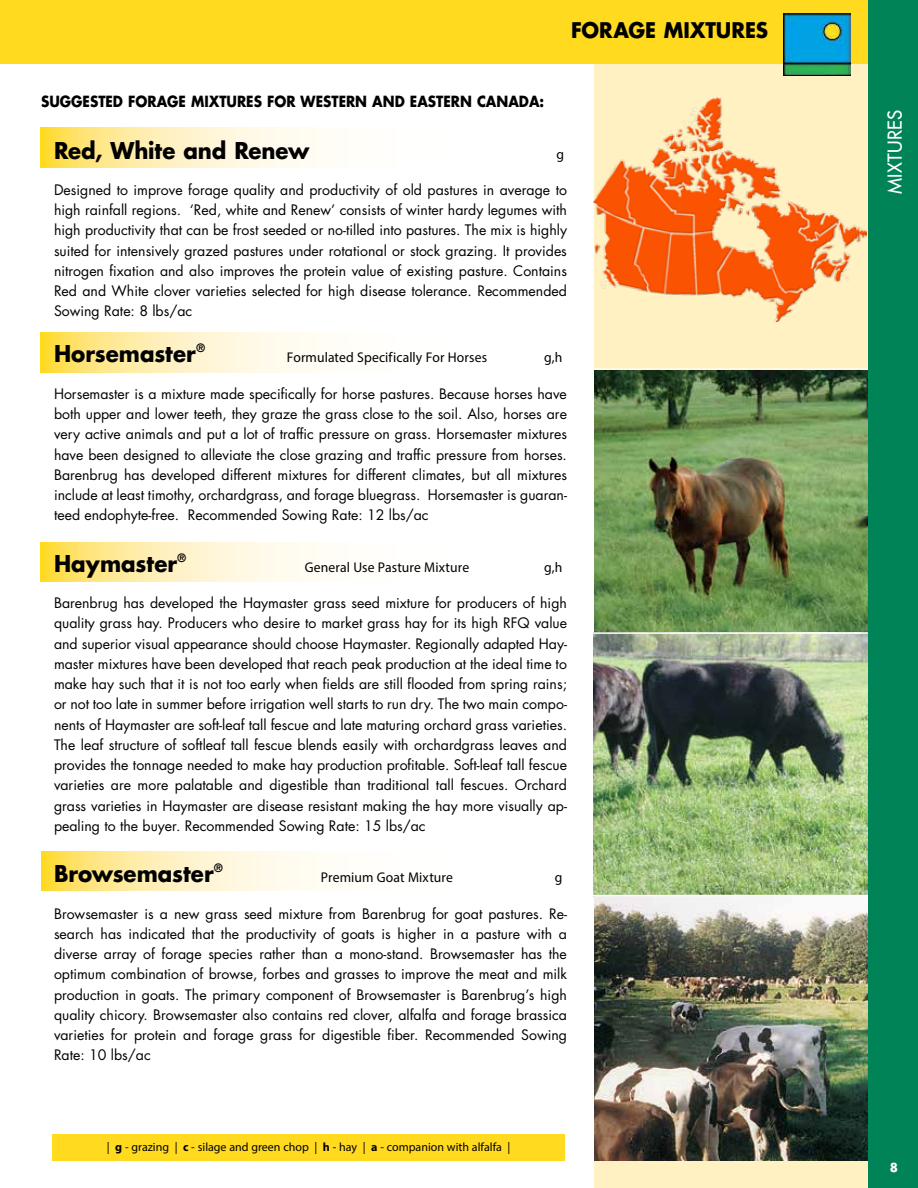
<style>
.page{position:relative;width:918px;height:1188px;background:#fff}
.page>*{position:absolute;margin:0;border:0;box-sizing:border-box;transform-origin:0 0}
.t1{font:700 22.5px "Futura Std";color:#000;scale:.95 1}
.t2{font:700 21px "Futura Std";color:#000;scale:.95 1}
.t3{font:500 18.75px "Futura Std";letter-spacing:.02em;color:#fff}
.t4{font:700 15px "Futura Std";color:#000;scale:.9 1}
.t5{font:14.1px/20.2px "Futura Std";color:#000;text-align:justify}
.t6{font:14.1px "Myriad Pro";letter-spacing:.005em;color:#000}
.t7{font:12px "Myriad Pro";color:#000}
.t8{font:700 12px "Futura Std";color:#fff}
.t9{font:700 11.25px "Futura Std";color:#000;scale:.95 1}
.s1{font-weight:700}
</style>
<div class="page">
<div style="left:594px;top:0;width:324px;height:1188px;background:#fff1c1"></div>
<div style="left:0;top:0;width:918px;height:64px;background:#ffda1e"></div>
<img style="left:784px;top:14px;width:66px;height:62px">
<svg style="left:41px;top:852px;width:282px;height:39px;background:#ffefb5"></svg>
<svg style="left:40px;top:542px;width:283px;height:40px;background:#ffefb6"></svg>
<svg style="left:40px;top:333px;width:283px;height:39px;background:#ffefb6"></svg>
<svg style="left:40px;top:128px;width:283px;height:39px;background:#ffefb6"></svg>
<img style="left:594px;top:370px;width:274px;height:262px">
<img style="left:594px;top:634px;width:274px;height:263px">
<img style="left:594px;top:897px;width:274px;height:264px">
<hr style="left:590px;top:369px;width:306px;height:1px;background:#fff">
<hr style="left:584px;top:632px;width:307px;height:2px;background:#fff">
<hr style="left:588px;top:895px;width:306px;height:1px;background:#fff">
<div style="left:868px;top:0;width:50px;height:1188px;background:#008457"></div>
<img style="left:594px;top:97px;width:272px;height:224px">
<div style="left:52px;top:1134px;width:513px;height:27px;background:#ffda1e"></div>
<p class="t4" style="left:41px;top:91px;width:13px">SUGG</p>
<p class="t4" style="left:83px;top:91px;width:514px">ESTED FORAGE MIXTURES FOR WESTERN AND EASTERN CANADA:</p>
<h2 class="t2" style="left:571px;top:16px;width:209px">FORAG E MIXTURES</h2>
<h1 class="t1" style="left:54px;top:135px;width:270px">RED, WHITE AND RENEW</h1>
<p class="t6" style="left:556px;top:145px;width:9px">g</p>
<p class="t5" style="left:54px;top:180px;width:515px">Designed to improve forage quality and productivity of old pastures in average to high rainfall regions. ‘Red, white and Renew’ consists of winter hardy legumes with high productivity that can be frost seeded or no-tilled into pastures. The mix is highly suited for intensively grazed pastures under rotational or stock grazing. It provides nitrogen fixation and also improves the protein value of existing pasture. Contains Red and White clover varieties selected for high disease tolerance. Recommended Sowing Rate: 8 lbs/ac</p>
<h1 class="t1" style="left:54px;top:339px;width:151px">HORSEMASTER</h1>
<p class="t9" style="left:196px;top:341px;width:10px">®</p>
<p class="t6" style="left:287px;top:349px;width:202px">Formulated Specifically For Horses</p>
<p class="t6" style="left:544px;top:349px;width:20px">g,h</p>
<p class="t5" style="left:54px;top:384px;width:515px">Horsemaster is a mixture made specifically for horse pastures. Because horses have both upper and lower teeth, they graze the grass close to the soil. Also, horses are very active animals and put a lot of traffic pressure on grass. Horsemaster mixtures have been designed to alleviate the close grazing and traffic pressure from horses.<br>Barenbrug has developed different mixtures for different climates, but all mixtures include at least timothy, orchardgrass, and forage bluegrass. Horsemaster is guaran&shy;teed endophyte-free. Recommended Sowing Rate: 12 lbs/ac</p>
<h1 class="t1" style="left:54px;top:548px;width:131px">HAYMASTER</h1>
<p class="t9" style="left:178px;top:550px;width:10px">®</p>
<p class="t6" style="left:305px;top:558px;width:166px">General Use Pasture Mixture</p>
<p class="t6" style="left:544px;top:558px;width:20px">g,h</p>
<p class="t5" style="left:54px;top:593px;width:515px">Barenbrug has developed the Haymaster grass seed mixture for producers of high quality grass hay. Producers who desire to market grass hay for its high RFQ value and superior visual appearance should choose Haymaster. Regionally adapted Hay&shy;master mixtures have been developed that reach peak production at the ideal time to make hay such that it is not too early when fields are still flooded from spring rains; or not too late in summer before irrigation well starts to run dry. The two main compo&shy;nents of Haymaster are soft-leaf tall fescue and late maturing orchard grass varieties.<br>The leaf structure of softleaf tall fescue blends easily with orchardgrass leaves and provides the tonnage needed to make hay production profitable. Soft-leaf tall fescue varieties are more palatable and digestible than traditional tall fescues. Orchard grass varieties in Haymaster are disease resistant making the hay more visually ap&shy;pealing to the buyer. Recommended Sowing Rate: 15 lbs/ac</p>
<h1 class="t1" style="left:54px;top:859px;width:170px">BROWSEMASTER</h1>
<p class="t9" style="left:214px;top:860px;width:10px">®</p>
<p class="t6" style="left:321px;top:869px;width:133px">Premium Goat Mixture</p>
<p class="t6" style="left:555px;top:869px;width:9px">g</p>
<p class="t5" style="left:54px;top:903px;width:515px">Browsemaster is a new grass seed mixture from Barenbrug for goat pastures. Re&shy;search has indicated that the productivity of goats is higher in a pasture with a diverse array of forage species rather than a mono-stand. Browsemaster has the optimum combination of browse, forbes and grasses to improve the meat and milk production in goats. The primary component of Browsemaster is Barenbrug’s high quality chicory. Browsemaster also contains red clover, alfalfa and forage brassica varieties for protein and forage grass for digestible fiber. Recommended Sowing Rate: 10 lbs/ac</p>
<p class="t7" style="left:107px;top:1140px;width:405px">| <span class="s1">g</span> - grazing | <span class="s1">c</span> - silage and green chop | <span class="s1">h</span> - hay | <span class="s1">a</span> - companion with alfalfa |</p>
<h3 class="t3" style="left:883px;top:194px;width:85px;rotate:-90deg">MIXTURES</h3>
<p class="t8" style="left:890px;top:1159px;width:10px">8</p>
</div>
